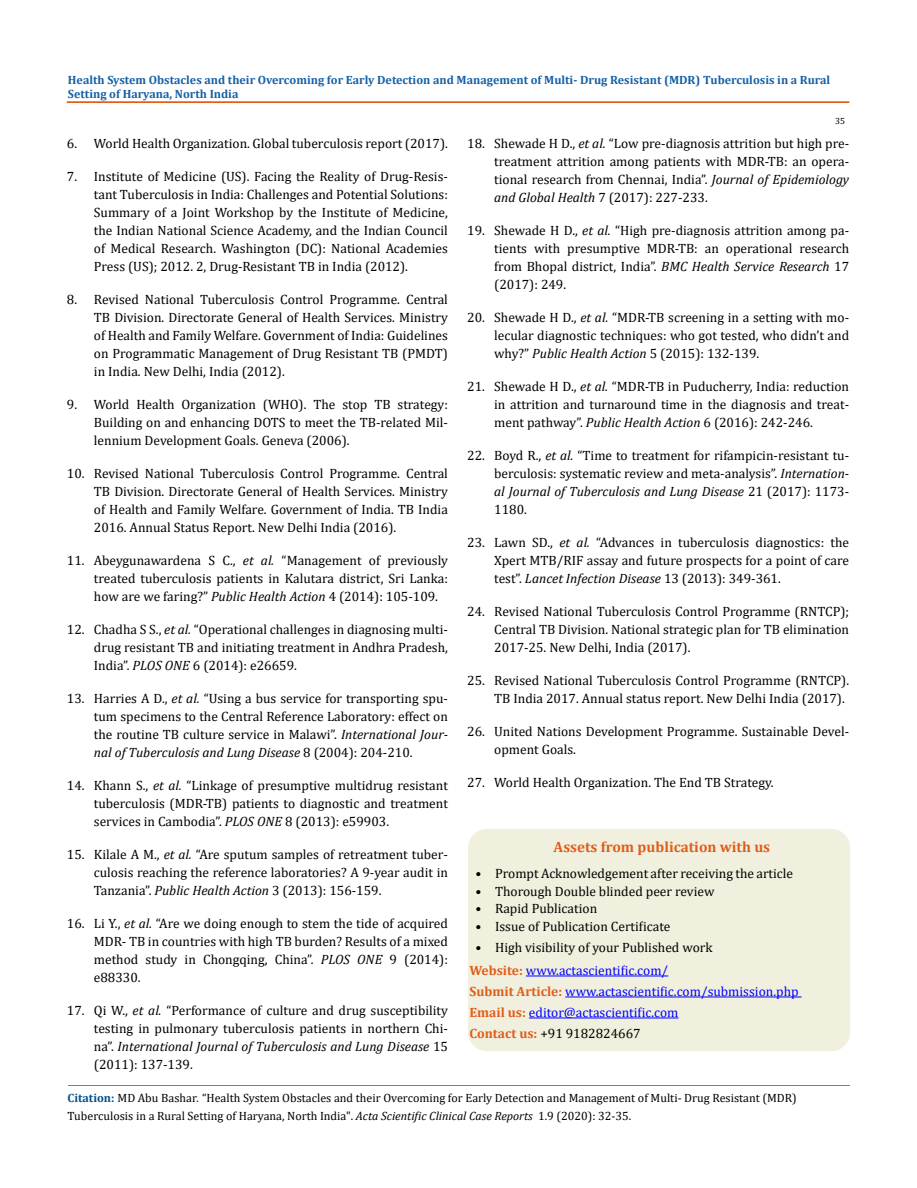
<style>
.page{position:relative;width:917px;height:1188px;background:#fff}
.page>*{position:absolute;margin:0;border:0;box-sizing:border-box;transform-origin:0 0}
.t1{font:700 15px "Cambria";color:#e05d1a}
.t2{font:13.5px/18px "Cambria";color:#000;text-align:justify}
.t3{font:13.5px/21px "Cambria";color:#00f}
.t4{font:12px/18px "Cambria";color:#000}
.t5{font:700 12px/13.5px "Cambria";color:#1560a6}
.t6{font:9px "Cambria";color:#000}
.s1{font-style:italic}
.s2{font-weight:700;color:#e05d1a}
.s3{color:#000}
.s4{font-weight:700;color:#035089}
</style>
<div class="page">
<div style="left:468px;top:830px;width:381px;height:220px;background:#f1f0de;border-radius:18px"></div>
<div style="left:468px;top:829px;width:382px;height:222px;border:2px solid #f1f0de;border-radius:18px"></div>
<hr style="left:526px;top:976px;width:142px;height:1px;background:#00f">
<hr style="left:565px;top:997px;width:236px;height:1px;background:#00f">
<hr style="left:529px;top:1018px;width:149px;height:1px;background:#00f">
<div style="left:67px;top:102px;width:782px;height:1px;border:1px solid #e05d1a"></div>
<hr style="left:68px;top:1085px;width:782px;height:1px;background:#e05d1a">
<p class="t5" style="left:68px;top:73px;width:763px">Health System Obstacles and their Overcoming for Early Detection and Management of Multi- Drug Resistant (MDR) Tuberculosis in a Rural<br>Setting of Haryana, North India</p>
<p class="t2" style="left:67px;top:134px;width:382px">6. World Health Organization. Global tuberculosis report (2017).</p>
<p class="t2" style="left:94px;top:167px;width:355px;text-indent:-27px">7. Institute of Medicine (US). Facing the Reality of Drug-Resis&shy;tant Tuberculosis in India: Challenges and Potential Solutions:<br>Summary of a Joint Workshop by the Institute of Medicine, the Indian National Science Academy, and the Indian Council of Medical Research. Washington (DC): National Academies Press (US); 2012. 2, Drug-Resistant TB in India (2012).</p>
<p class="t2" style="left:94px;top:290px;width:355px;text-indent:-27px">8. Revised National Tuberculosis Control Programme. Central TB Division. Directorate General of Health Services. Ministry of Health and Family Welfare. Government of India: Guidelines on Programmatic Management of Drug Resistant TB (PMDT) in India. New Delhi, India (2012).</p>
<p class="t2" style="left:94px;top:395px;width:355px;text-indent:-27px">9. World Health Organization (WHO). The stop TB strategy:<br>Building on and enhancing DOTS to meet the TB-related Mil&shy;lennium Development Goals. Geneva (2006).</p>
<p class="t2" style="left:94px;top:464px;width:355px;text-indent:-27px">10. Revised National Tuberculosis Control Programme. Central TB Division. Directorate General of Health Services. Ministry of Health and Family Welfare. Government of India. TB India 2016. Annual Status Report. New Delhi India (2016).</p>
<p class="t2" style="left:94px;top:551px;width:355px;text-indent:-27px">11. Abeygunawardena S C., <span class="s1">et al.</span> “Management of previously treated tuberculosis patients in Kalutara district, Sri Lanka: how are we faring?” <span class="s1">Public Health Action</span> 4 (2014): 105-109.</p>
<p class="t2" style="left:94px;top:620px;width:355px;text-indent:-27px">12. Chadha S S., <span class="s1">et al.</span> “Operational challenges in diagnosing multi&shy;drug resistant TB and initiating treatment in Andhra Pradesh, India”. <span class="s1">PLOS ONE</span> 6 (2014): e26659.</p>
<p class="t2" style="left:94px;top:689px;width:355px;text-indent:-27px">13. Harries A D., <span class="s1">et al.</span> “Using a bus service for transporting spu&shy;tum specimens to the Central Reference Laboratory: effect on the routine TB culture service in Malawi”. <span class="s1">International Jour&shy;nal of Tuberculosis and Lung Disease</span> 8 (2004): 204-210.</p>
<p class="t2" style="left:94px;top:776px;width:355px;text-indent:-27px">14. Khann S., <span class="s1">et al.</span> “Linkage of presumptive multidrug resistant tuberculosis (MDR-TB) patients to diagnostic and treatment services in Cambodia”. <span class="s1">PLOS ONE</span> 8 (2013): e59903.</p>
<p class="t2" style="left:94px;top:845px;width:355px;text-indent:-27px">15. Kilale A M., <span class="s1">et al.</span> “Are sputum samples of retreatment tuber&shy;culosis reaching the reference laboratories? A 9-year audit in Tanzania”. <span class="s1">Public Health Action</span> 3 (2013): 156-159.</p>
<p class="t2" style="left:94px;top:914px;width:355px;text-indent:-27px">16. Li Y., <span class="s1">et al.</span> “Are we doing enough to stem the tide of acquired MDR- TB in countries with high TB burden? Results of a mixed method study in Chongqing, China”. <span class="s1">PLOS ONE</span> 9 (2014): e88330.</p>
<p class="t2" style="left:94px;top:1001px;width:355px;text-indent:-27px">17. Qi W., <span class="s1">et al.</span> “Performance of culture and drug susceptibility testing in pulmonary tuberculosis patients in northern Chi&shy;na”. <span class="s1">International Journal of Tuberculosis and Lung Disease</span> 15 (2011): 137-139.</p>
<p class="t6" style="left:835px;top:115px;width:11px">35</p>
<p class="t2" style="left:494px;top:134px;width:356px;text-indent:-27px">18. Shewade H D., <span class="s1">et al.</span> “Low pre-diagnosis attrition but high pre&shy;treatment attrition among patients with MDR-TB: an opera&shy;tional research from Chennai, India”. <span class="s1">Journal of Epidemiology and Global Health</span> 7 (2017): 227-233.</p>
<p class="t2" style="left:494px;top:221px;width:356px;text-indent:-27px">19. Shewade H D., <span class="s1">et al.</span> “High pre-diagnosis attrition among pa&shy;tients with presumptive MDR-TB: an operational research from Bhopal district, India”. <span class="s1">BMC Health Service Research</span> 17 (2017): 249.</p>
<p class="t2" style="left:494px;top:308px;width:356px;text-indent:-27px">20. Shewade H D., <span class="s1">et al.</span> “MDR-TB screening in a setting with mo&shy;lecular diagnostic techniques: who got tested, who didn’t and why?” <span class="s1">Public Health Action</span> 5 (2015): 132-139.</p>
<p class="t2" style="left:494px;top:377px;width:356px;text-indent:-27px">21. Shewade H D., <span class="s1">et al.</span> “MDR-TB in Puducherry, India: reduction in attrition and turnaround time in the diagnosis and treat&shy;ment pathway”. <span class="s1">Public Health Action</span> 6 (2016): 242-246.</p>
<p class="t2" style="left:494px;top:446px;width:356px;text-indent:-27px">22. Boyd R., <span class="s1">et al.</span> “Time to treatment for rifampicin-resistant tu&shy;berculosis: systematic review and meta-analysis”. <span class="s1">Internation&shy;al Journal of Tuberculosis and Lung Disease</span> 21 (2017): 1173- 1180.</p>
<p class="t2" style="left:494px;top:533px;width:356px;text-indent:-27px">23. Lawn SD., <span class="s1">et al.</span> “Advances in tuberculosis diagnostics: the Xpert MTB/RIF assay and future prospects for a point of care test”. <span class="s1">Lancet Infection Disease</span> 13 (2013): 349-361.</p>
<p class="t2" style="left:494px;top:602px;width:356px;text-indent:-27px">24. Revised National Tuberculosis Control Programme (RNTCP); Central TB Division. National strategic plan for TB elimination 2017-25. New Delhi, India (2017).</p>
<p class="t2" style="left:494px;top:671px;width:356px;text-indent:-27px">25. Revised National Tuberculosis Control Programme (RNTCP).<br>TB India 2017. Annual status report. New Delhi India (2017).</p>
<p class="t2" style="left:494px;top:722px;width:356px;text-indent:-27px">26. United Nations Development Programme. Sustainable Devel&shy;opment Goals.</p>
<p class="t2" style="left:467px;top:773px;width:308px">27. World Health Organization. The End TB Strategy.</p>
<p class="t1" style="left:553px;top:836px;width:218px">Assets from publication with us</p>
<p class="t2" style="left:475px;top:864px;width:319px">• Prompt Acknowledgement after receiving the article</p>
<p class="t2" style="left:475px;top:882px;width:240px">• Thorough Double blinded peer review</p>
<p class="t2" style="left:475px;top:900px;width:123px">• Rapid Publication</p>
<p class="t2" style="left:475px;top:918px;width:196px">• Issue of Publication Certificate</p>
<p class="t2" style="left:475px;top:939px;width:238px">• High visibility of your Published work</p>
<p class="t3" style="left:469px;top:960px;width:330px"><span class="s2">Website:</span> www.actascientific.com/<br><span class="s2">Submit Article:</span> www.actascientific.com/submission.php <span class="s2">Email us:</span> editor@actascientific.com<br><span class="s2">Contact us:</span> <span class="s3">+91 9182824667</span></p>
<p class="t4" style="left:67px;top:1089px;width:731px"><span class="s4">Citation:</span> MD Abu Bashar<span class="s1">.</span> “Health System Obstacles and their Overcoming for Early Detection and Management of Multi- Drug Resistant (MDR)<br>Tuberculosis in a Rural Setting of Haryana, North India". <span class="s1">Acta Scientific Clinical Case Reports</span> 1.9 (2020): 32-35.</p>
</div>
